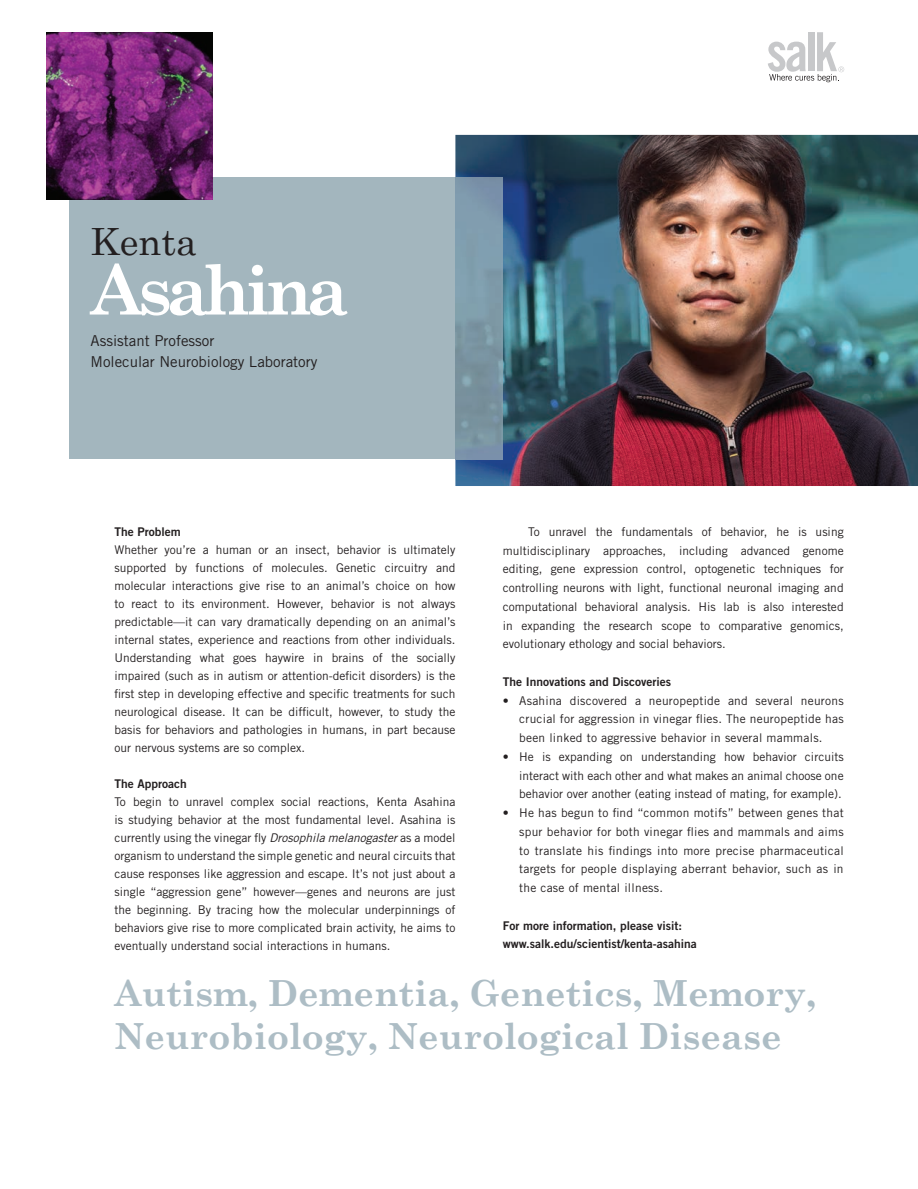
<style>
.page{position:relative;width:918px;height:1189px;background:#fff}
.page>*{position:absolute;margin:0;border:0;box-sizing:border-box;transform-origin:0 0}
.t1{font:700 69px "Century Schoolbook";letter-spacing:-.08em;color:#fff}
.t2{font:37.5px "Century Schoolbook";color:#231f20}
.t3{font:700 36px/43.2px "Century Schoolbook";color:#adbdc5}
.t4{font:15px/21px "Trade Gothic";color:#231f20}
.t5{font:12px/18px "Trade Gothic";color:#231f20;text-align:justify}
.t6{font:12px/18.8px "Trade Gothic Bold Two";color:#231f20}
.s1{font-style:italic}
</style>
<div class="page">
<svg style="left:768px;top:32px;width:76px;height:50px"></svg>
<img style="left:455px;top:135px;width:463px;height:351px">
<div style="left:69px;top:177px;width:386px;height:282px;background:#a3b6be"></div>
<img style="left:455px;top:177px;width:48px;height:282px">
<img style="left:46px;top:33px;width:167px;height:166px">
<h2 class="t2" style="left:91px;top:218px;width:108px">Kenta</h2>
<h1 class="t1" style="left:91px;top:248px;width:260px">Asahina</h1>
<p class="t4" style="left:91px;top:330px;width:228px">Assistant Professor<br>Molecular Neurobiology Laboratory</p>
<p class="t6" style="left:114px;top:522px;width:68px">The Problem</p>
<p class="t5" style="left:114px;top:541px;width:342px">Whether you’re a human or an insect, behavior is ultimately supported by functions of molecules. Genetic circuitry and molecular interactions give rise to an animal’s choice on how to react to its environment. However, behavior is not always predictable—it can vary dramatically depending on an animal’s internal states, experience and reactions from other individuals.<br>Understanding what goes haywire in brains of the socially impaired (such as in autism or attention-deficit disorders) is the first step in developing effective and specific treatments for such neurological disease. It can be difficult, however, to study the basis for behaviors and pathologies in humans, in part because our nervous systems are so complex.</p>
<p class="t6" style="left:114px;top:774px;width:74px">The Approach</p>
<p class="t5" style="left:114px;top:793px;width:342px">To begin to unravel complex social reactions, Kenta Asahina is studying behavior at the most fundamental level. Asahina is currently using the vinegar fly <span class="s1">Drosophila melanogaster</span> as a model organism to understand the simple genetic and neural circuits that cause responses like aggression and escape. It’s not just about a single “aggression gene” however—genes and neurons are just the beginning. By tracing how the molecular underpinnings of behaviors give rise to more complicated brain activity, he aims to eventually understand social interactions in humans.</p>
<p class="t5" style="left:503px;top:522px;width:342px;line-height:18.8px;text-indent:26px">To unravel the fundamentals of behavior, he is using multidisciplinary approaches, including advanced genome editing, gene expression control, optogenetic techniques for controlling neurons with light, functional neuronal imaging and computational behavioral analysis. His lab is also interested in expanding the research scope to comparative genomics, evolutionary ethology and social behaviors.</p>
<p class="t6" style="left:503px;top:672px;width:170px">The Innovations and Discoveries</p>
<p class="t5" style="left:519px;top:691px;width:326px;line-height:18.8px;text-indent:-16px">• Asahina discovered a neuropeptide and several neurons crucial for aggression in vinegar flies. The neuropeptide has been linked to aggressive behavior in several mammals.</p>
<p class="t5" style="left:519px;top:747px;width:326px;line-height:18.8px;text-indent:-16px">• He is expanding on understanding how behavior circuits interact with each other and what makes an animal choose one behavior over another (eating instead of mating, for example).</p>
<p class="t5" style="left:519px;top:803px;width:326px;line-height:18.8px;text-indent:-16px">• He has begun to find “common motifs” between genes that spur behavior for both vinegar flies and mammals and aims to translate his findings into more precise pharmaceutical targets for people displaying aberrant behavior, such as in the case of mental illness.</p>
<p class="t6" style="left:503px;top:915px;width:196px">For more information, please visit: www.salk.edu/scientist/kenta-asahina</p>
<h3 class="t3" style="left:114px;top:971px;width:703px">Autism, Dementia, Genetics, Memory,<br>Neurobiology, Neurological Disease</h3>
</div>
